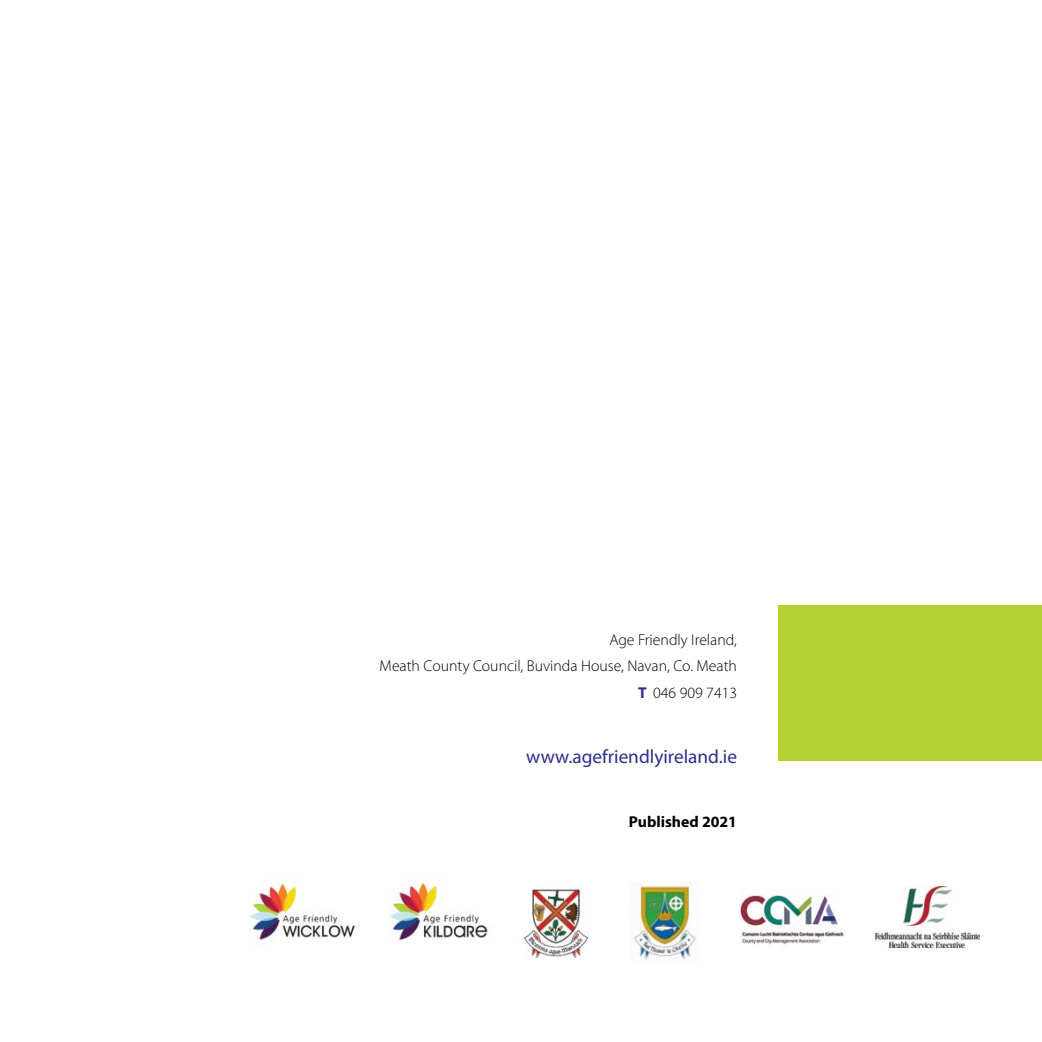
<style>
.page{position:relative;width:1042px;height:1042px;background:#fff}
.page>*{position:absolute;margin:0;border:0;box-sizing:border-box;transform-origin:0 0}
.t1{font:19.25px "Myriad Pro";color:#2d2e8e}
.t2{font:300 15.75px/26.2px "Myriad Pro";color:#000;text-align:right}
.t3{font:700 15.75px "Myriad Pro";color:#000}
.s1{font-weight:700;color:#2d2e8e}
</style>
<div class="page">
<div style="left:778px;top:605px;width:264px;height:156px;background:#b5d334"></div>
<img style="left:739px;top:893px;width:105px;height:52px">
<img style="left:875px;top:886px;width:105px;height:61px">
<img style="left:390px;top:881px;width:98px;height:61px">
<img style="left:523px;top:887px;width:66px;height:71px">
<img style="left:630px;top:882px;width:70px;height:81px">
<img style="left:248px;top:877px;width:107px;height:65px">
<p class="t2" style="left:380px;top:627px;width:359px">Age Friendly Ireland,<br>Meath County Council, Buvinda House, Navan, Co. Meath<br><span class="s1">T</span> 046 909 7413</p>
<p class="t1" style="left:526px;top:744px;width:212px">www.agefriendlyireland.ie</p>
<p class="t3" style="left:629px;top:811px;width:110px">Published 2021</p>
</div>
